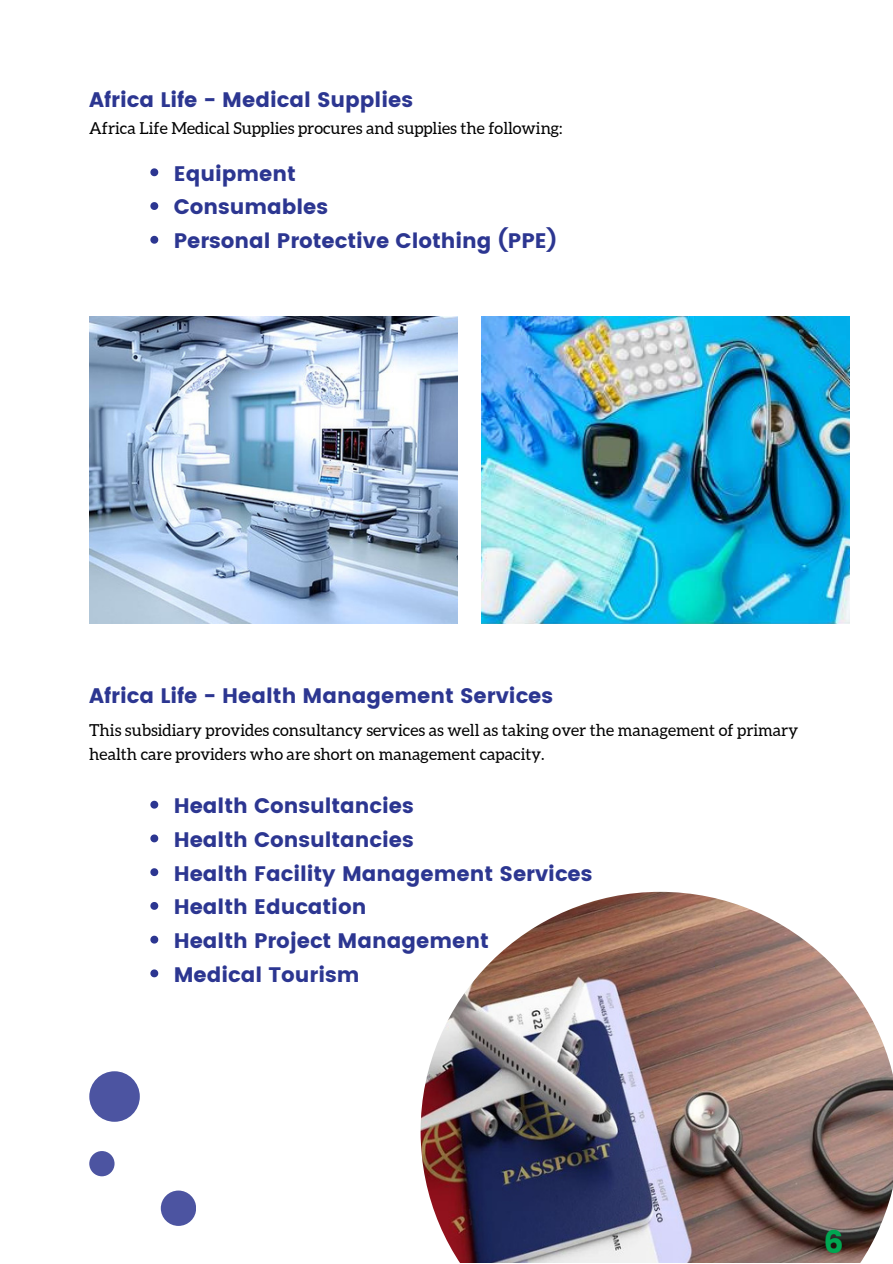
<style>
.page{position:relative;width:893px;height:1264px;background:#fff}
.page>*{position:absolute;margin:0;border:0;box-sizing:border-box;transform-origin:0 0}
.t1{font:31.05px "Poppins";color:#00a651}
.t2{font:21px/33.8px "Poppins";color:#2c3691}
.t3{font:16.5px/24.8px "Aleo";color:#000}
</style>
<div class="page">
<img style="left:89px;top:317px;width:368px;height:306px">
<img style="left:420px;top:891px;width:472px;height:371px">
<svg style="left:89px;top:1150px;width:25px;height:26px"></svg>
<div style="left:161px;top:1190px;width:35px;height:35px;background:#4c54a1;border-radius:50%"></div>
<div style="left:89px;top:1071px;width:51px;height:50px;background:#4c54a1;border-radius:50%"></div>
<svg style="left:150px;top:168px;width:8px;height:8px"></svg>
<svg style="left:150px;top:202px;width:8px;height:8px"></svg>
<svg style="left:150px;top:236px;width:8px;height:8px"></svg>
<svg style="left:150px;top:800px;width:8px;height:8px"></svg>
<svg style="left:150px;top:834px;width:8px;height:8px"></svg>
<svg style="left:150px;top:868px;width:8px;height:8px"></svg>
<svg style="left:150px;top:902px;width:8px;height:7px"></svg>
<svg style="left:150px;top:935px;width:8px;height:8px"></svg>
<svg style="left:150px;top:969px;width:8px;height:8px"></svg>
<img style="left:481px;top:317px;width:368px;height:306px">
<p class="t2" style="left:89px;top:83px;width:325px">Africa Life - Medical Supplies</p>
<p class="t3" style="left:89px;top:116px;width:475px">Africa Life Medical Supplies procures and supplies the following:</p>
<p class="t2" style="left:174px;top:157px;width:384px">Equipment<br>Consumables<br>Personal Protective Clothing (PPE)</p>
<p class="t2" style="left:89px;top:679px;width:465px">Africa Life - Health Management Services</p>
<p class="t3" style="left:89px;top:717px;width:710px">This subsidiary provides consultancy services as well as taking over the management of primary health care providers who are short on management capacity.</p>
<p class="t2" style="left:174px;top:789px;width:420px">Health Consultancies<br>Health Consultancies<br>Health Facility Management Services<br>Health Education<br>Health Project Management<br>Medical Tourism</p>
<h1 class="t1" style="left:823px;top:1224px;width:21px">6</h1>
</div>
